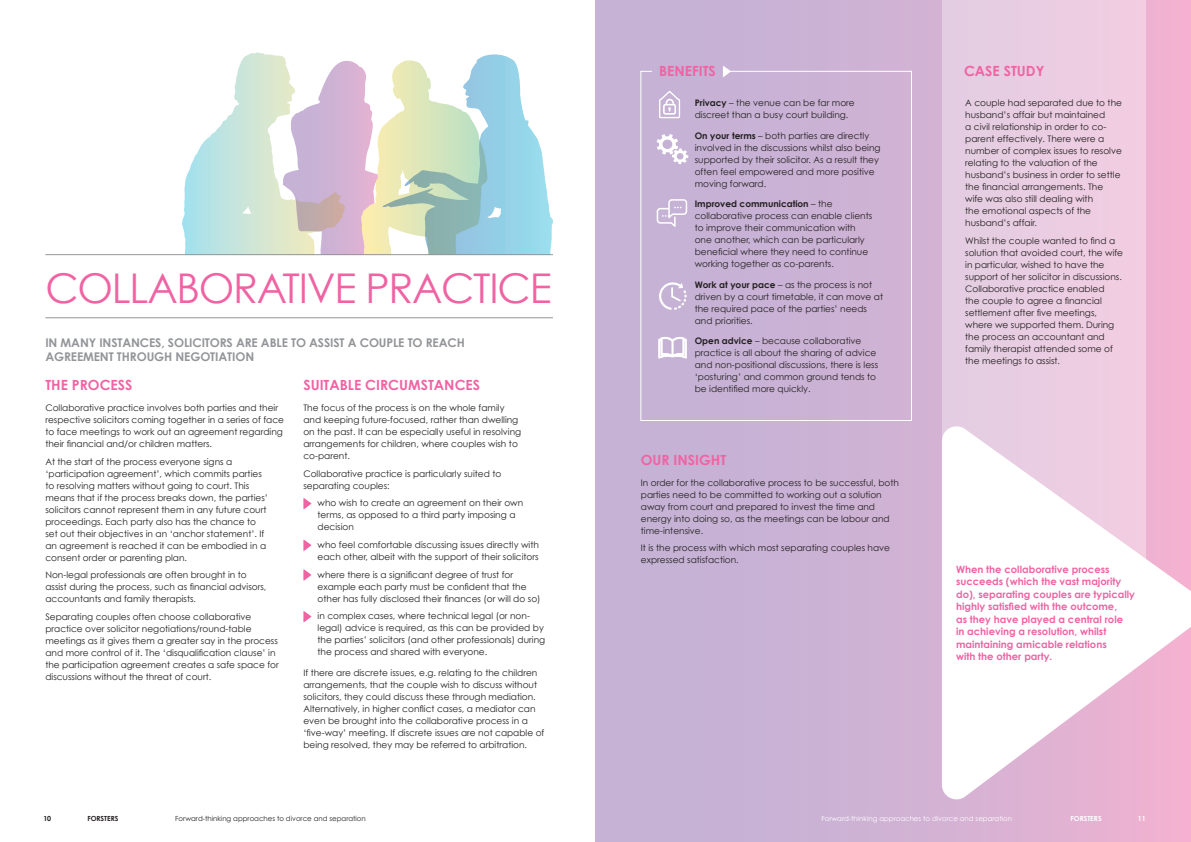
<style>
.page{position:relative;width:1191px;height:842px;background:#fff}
.page>*{position:absolute;margin:0;border:0;box-sizing:border-box;transform-origin:0 0}
._1_Heading{font:41px "Century Gothic";letter-spacing:-.03em;color:#f063a3}
._2_Sub_heading{font:700 14px "Century Gothic";color:#f063a3}
.Intro_text{font:700 12px/14.4px "Century Gothic";letter-spacing:-.01em;color:#939598}
.Text_in_white_arrow{font:700 10px/12.5px "Century Gothic";color:#f063a3}
.Body_text{font:9px/12px "Century Gothic";color:#231f20}
.Body_bullets{font:9px/12px "Century Gothic";color:#231f20}
.Final_body_bullet{font:9px/12px "Century Gothic";color:#231f20}
.t1{font:7px "Century Gothic";color:#231f20}
.t2{font:7px "Century Gothic";color:#fff}
.t3{font:700 7px "Century Gothic";color:#231f20}
.t4{font:700 7px "Century Gothic";color:#fff}
.s1{font-weight:700}
</style>
<div class="page">
<div style="left:595px;top:0;width:596px;height:842px;background:linear-gradient(to right,#bcb2d6,#ecb2d1)"></div>
<div style="left:942px;top:0;width:203px;height:655px;background:#eacde2"></div>
<svg style="left:942px;top:422px;width:249px;height:382px"></svg>
<div style="left:640px;top:70px;width:272px;height:351px;background:#c9b2d5"></div>
<svg style="left:723px;top:66px;width:8px;height:11px"></svg>
<div style="left:663px;top:104px;width:13px;height:11px;border:2px solid #fff;border-radius:2px"></div>
<svg style="left:664px;top:98px;width:11px;height:13px"></svg>
<div style="left:659px;top:99px;width:21px;height:19px;border:1px solid #fff"></div>
<svg style="left:656px;top:134px;width:32px;height:30px"></svg>
<svg style="left:656px;top:199px;width:31px;height:28px"></svg>
<svg style="left:659px;top:282px;width:27px;height:28px"></svg>
<svg style="left:658px;top:337px;width:28px;height:21px"></svg>
<svg style="left:182px;top:52px;width:371px;height:202px"></svg>
<svg style="left:303px;top:498px;width:8px;height:11px"></svg>
<svg style="left:303px;top:540px;width:8px;height:11px"></svg>
<svg style="left:303px;top:569px;width:8px;height:12px"></svg>
<svg style="left:303px;top:611px;width:8px;height:11px"></svg>
<hr style="left:45px;top:254px;width:508px;height:1px;background:#939598">
<hr style="left:45px;top:317px;width:508px;height:1px;background:#939598">
<p class="_2_Sub_heading" style="left:659px;top:61px;width:58px">BENEFITS</p>
<p class="Body_text" style="left:694px;top:97px;width:162px"><span class="s1">Privacy</span> – the venue can be far more discreet than a busy court building.</p>
<p class="Body_text" style="left:694px;top:129px;width:187px"><span class="s1">On your terms</span> – both parties are directly involved in the discussions whilst also being supported by their solicitor. As a result they often feel empowered and more positive moving forward.</p>
<p class="Body_text" style="left:694px;top:198px;width:179px"><span class="s1">Improved communication</span> – the collaborative process can enable clients to improve their communication with one another, which can be particularly beneficial where they need to continue working together as co-parents.</p>
<p class="Body_text" style="left:694px;top:278px;width:190px"><span class="s1">Work at your pace</span> – as the process is not driven by a court timetable, it can move at the required pace of the parties’ needs and priorities.</p>
<p class="Body_text" style="left:694px;top:335px;width:185px"><span class="s1">Open advice</span> – because collaborative practice is all about the sharing of advice and non-positional discussions, there is less ‘posturing’ and common ground tends to</p>
<p class="_1_Heading" style="left:45px;top:263px;width:508px">COLLABORATIVE PRACTICE</p>
<p class="Intro_text" style="left:45px;top:335px;width:421px">IN MANY INSTANCES, SOLICITORS ARE ABLE TO ASSIST A COUPLE TO REACH<br>AGREEMENT THROUGH NEGOTIATION</p>
<p class="_2_Sub_heading" style="left:45px;top:375px;width:89px">THE PROCESS</p>
<p class="Body_text" style="left:45px;top:401px;width:240px">Collaborative practice involves both parties and their respective solicitors coming together in a series of face to face meetings to work out an agreement regarding their financial and/or children matters.</p>
<p class="Body_text" style="left:45px;top:455px;width:224px">At the start of the process everyone signs a ‘participation agreement’, which commits parties to resolving matters without going to court. This means that if the process breaks down, the parties’ solicitors cannot represent them in any future court proceedings. Each party also has the chance to set out their objectives in an ‘anchor statement’. If an agreement is reached it can be embodied in a consent order or parenting plan.</p>
<p class="Body_text" style="left:45px;top:569px;width:223px">Non-legal professionals are often brought in to assist during the process, such as financial advisors, accountants and family therapists.</p>
<p class="Body_text" style="left:45px;top:610px;width:235px">Separating couples often choose collaborative practice over solicitor negotiations/round-table meetings as it gives them a greater say in the process and more control of it. The ‘disqualification clause’ in the participation agreement creates a safe space for discussions without the threat of court.</p>
<p class="_2_Sub_heading" style="left:303px;top:375px;width:178px">SUITABLE CIRCUMSTANCES</p>
<p class="Body_text" style="left:694px;top:383px;width:117px">be identified more quickly.</p>
<p class="Body_text" style="left:303px;top:401px;width:219px">The focus of the process is on the whole family and keeping future-focused, rather than dwelling on the past. It can be especially useful in resolving arrangements for children, where couples wish to co-parent.</p>
<p class="Body_text" style="left:303px;top:467px;width:199px">Collaborative practice is particularly suited to separating couples:</p>
<p class="Body_bullets" style="left:317px;top:497px;width:207px">who wish to create an agreement on their own terms, as opposed to a third party imposing a decision</p>
<p class="Body_bullets" style="left:317px;top:538px;width:223px">who feel comfortable discussing issues directly with each other, albeit with the support of their solicitors</p>
<p class="Body_bullets" style="left:317px;top:568px;width:224px">where there is a significant degree of trust for example each party must be confident that the other has fully disclosed their finances (or will do so)</p>
<p class="Final_body_bullet" style="left:317px;top:610px;width:229px">in complex cases, where technical legal (or non&shy;legal) advice is required, as this can be provided by the parties’ solicitors (and other professionals) during the process and shared with everyone.</p>
<p class="Body_text" style="left:303px;top:666px;width:242px">If there are discrete issues, e.g. relating to the children arrangements, that the couple wish to discuss without solicitors, they could discuss these through mediation.<br>Alternatively, in higher conflict cases, a mediator can even be brought into the collaborative process in a ‘five-way’ meeting. If discrete issues are not capable of being resolved, they may be referred to arbitration.</p>
<p class="_2_Sub_heading" style="left:641px;top:449px;width:87px">OUR INSIGHT</p>
<p class="Body_text" style="left:641px;top:476px;width:259px">In order for the collaborative process to be successful, both parties need to be committed to working out a solution away from court and prepared to invest the time and energy into doing so, as the meetings can be labour and time-intensive.</p>
<p class="Body_text" style="left:641px;top:542px;width:251px">It is the process with which most separating couples have expressed satisfaction.</p>
<p class="_2_Sub_heading" style="left:964px;top:61px;width:82px">CASE STUDY</p>
<p class="Body_text" style="left:965px;top:97px;width:158px">A couple had separated due to the husband’s affair but maintained<br>a civil relationship in order to co&shy;parent effectively. There were a number of complex issues to resolve relating to the valuation of the husband’s business in order to settle the financial arrangements. The wife was also still dealing with<br>the emotional aspects of the husband’s affair.</p>
<p class="Body_text" style="left:965px;top:235px;width:159px">Whilst the couple wanted to find a solution that avoided court, the wife in particular, wished to have the support of her solicitor in discussions.<br>Collaborative practice enabled<br>the couple to agree a financial settlement after five meetings, where we supported them. During the process an accountant and family therapist attended some of the meetings to assist.</p>
<p class="Text_in_white_arrow" style="left:956px;top:562px;width:180px">When the collaborative process succeeds (which the vast majority do), separating couples are typically highly satisfied with the outcome,<br>as they have played a central role<br>in achieving a resolution, whilst maintaining amicable relations<br>with the other party.</p>
<p class="t3" style="left:43px;top:813px;width:9px">10</p>
<p class="t3" style="left:87px;top:813px;width:33px">FORSTERS</p>
<p class="t1" style="left:175px;top:814px;width:192px">Forward-thinking approaches to divorce and separation</p>
<p class="t2" style="left:821px;top:814px;width:192px">Forward-thinking approaches to divorce and separation</p>
<p class="t4" style="left:1070px;top:813px;width:33px">FORSTERS</p>
<p class="t4" style="left:1137px;top:813px;width:9px">11</p>
</div>
